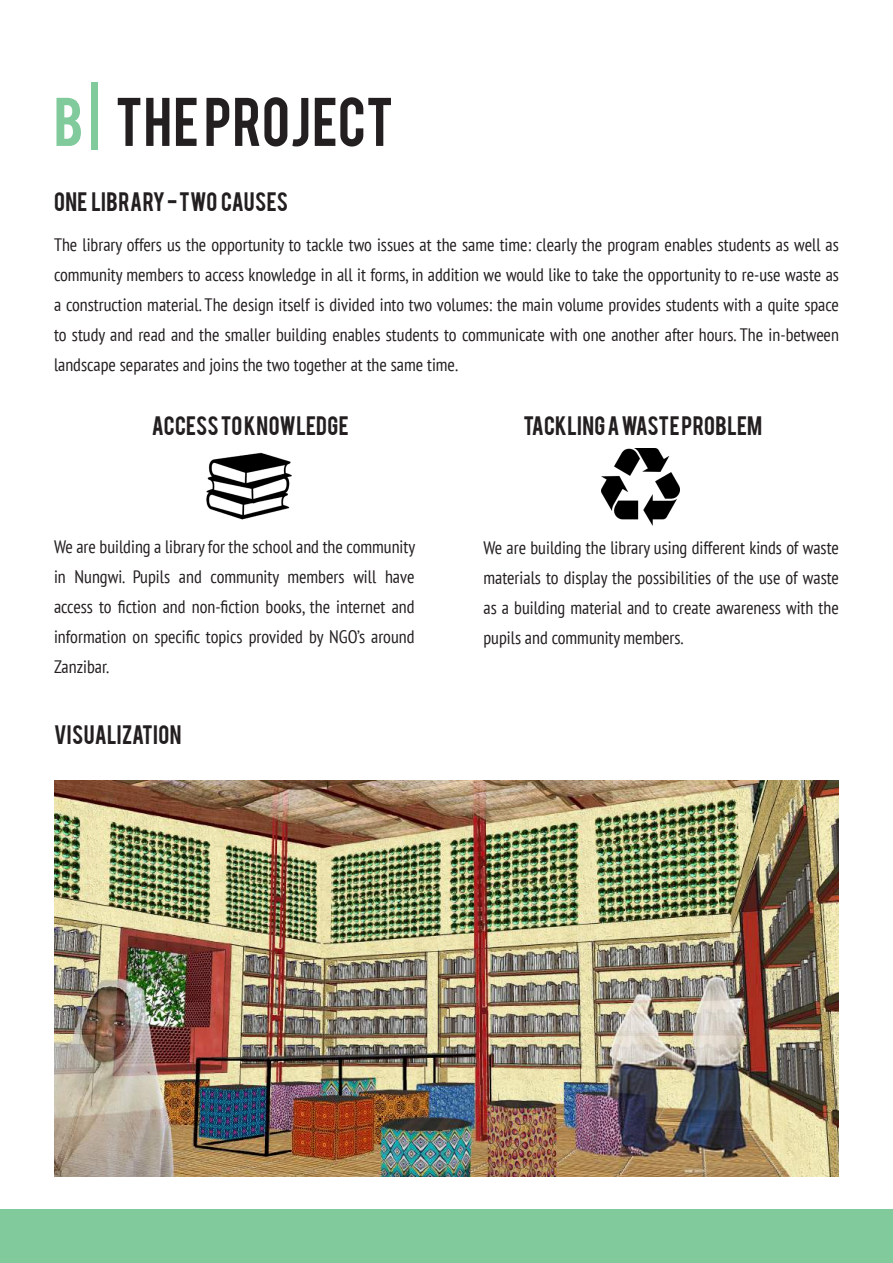
<style>
.page{position:relative;width:893px;height:1263px;background:#fff}
.page>*{position:absolute;margin:0;border:0;box-sizing:border-box;transform-origin:0 0}
.t1{font:54px "Bebas";letter-spacing:.01em;color:#231f20}
.t2{font:21px "Bebas";letter-spacing:.015em;color:#231f20}
.t3{font:condensed 18px/30px "PT Sans";color:#231f20;text-align:justify}
.s1{color:#80ca9c}
</style>
<div class="page">
<div style="left:0;top:1209px;width:893px;height:53px;background:#80ca9c"></div>
<img style="left:206px;top:452px;width:86px;height:68px">
<img style="left:601px;top:449px;width:79px;height:76px">
<img style="left:54px;top:781px;width:785px;height:395px">
<h1 class="t1" style="left:54px;top:83px;width:341px"><span class="s1">B |</span> THE PROJECT</h1>
<p class="t2" style="left:54px;top:187px;width:236px">ONE LIBRARY - TWO CAUSES</p>
<p class="t3" style="left:54px;top:229px;width:786px">The library offers us the opportunity to tackle two issues at the same time: clearly the program enables students as well as community members to access knowledge in all it forms, in addition we would like to take the opportunity to re-use waste as a construction material. The design itself is divided into two volumes: the main volume provides students with a quite space to study and read and the smaller building enables students to communicate with one another after hours. The in-between landscape separates and joins the two together at the same time.</p>
<p class="t2" style="left:152px;top:410px;width:198px">ACCESS TO KNOWLEDGE</p>
<p class="t2" style="left:523px;top:410px;width:240px">TACKLING A WASTE PROBLEM</p>
<p class="t3" style="left:54px;top:531px;width:363px">We are building a library for the school and the community in Nungwi. Pupils and community members will have access to fiction and non-fiction books, the internet and information on specific topics provided by NGO’s around Zanzibar.</p>
<p class="t3" style="left:483px;top:532px;width:357px">We are building the library using different kinds of waste materials to display the possibilities of the use of waste as a building material and to create awareness with the pupils and community members.</p>
<p class="t2" style="left:54px;top:719px;width:129px">VISUALIZATION</p>
</div>
